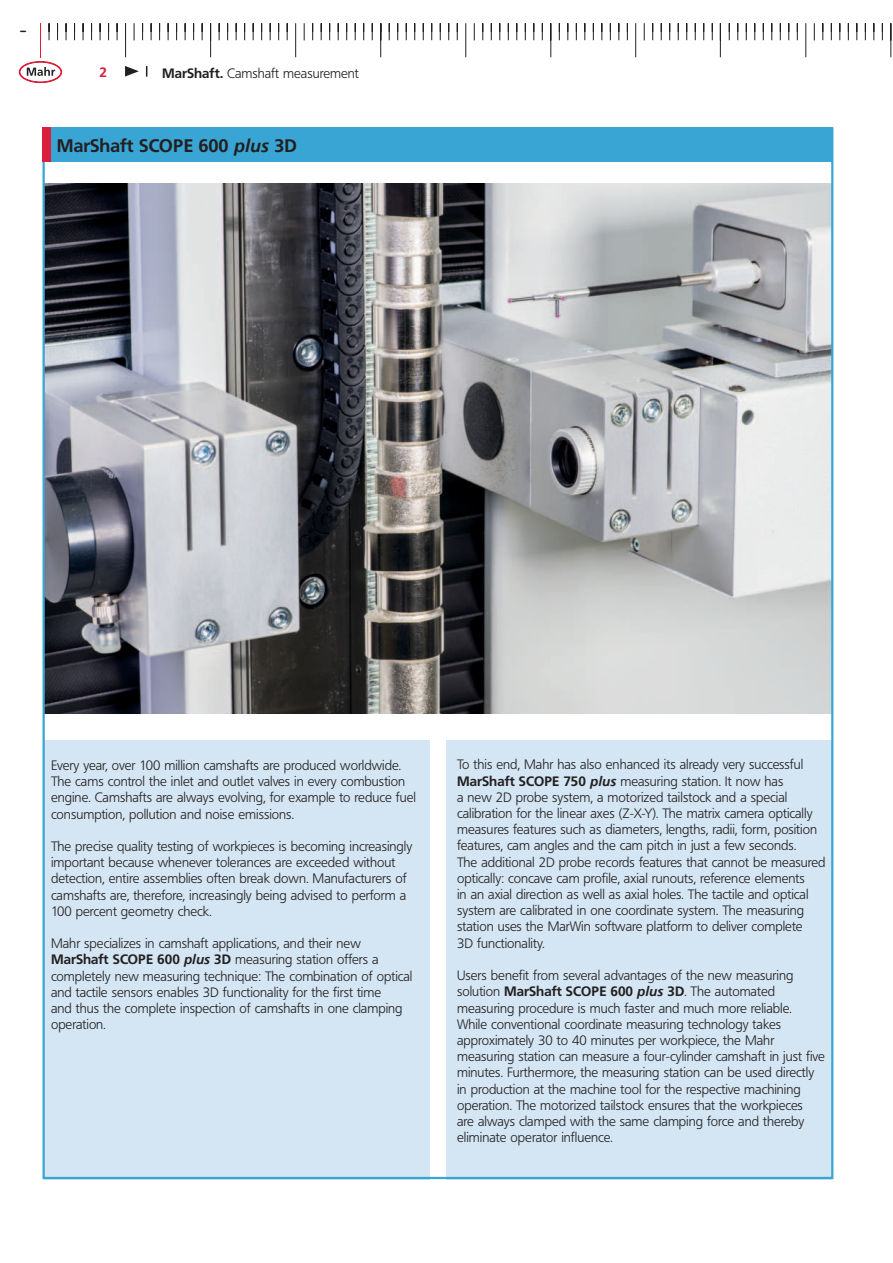
<style>
.page{position:relative;width:893px;height:1263px;background:#fff}
.page>*{position:absolute;margin:0;border:0;box-sizing:border-box;transform-origin:0 0}
.t1{font:700 18px "Frutiger BQ";color:#231f20}
.t2{font:18px "Digital ICG";color:#231f20}
.t3{font:300 13.5px/16.2px "Frutiger BQ";color:#231f20}
.t4{font:700 13.5px "Frutiger BQ";color:#da1f3d}
.s1{font-weight:700}
.s2{font-family:"Frutiger 66";font-style:italic}
.s3{font-family:"Frutiger 66";font-weight:700;font-style:italic}
</style>
<div class="page">
<hr style="left:40px;top:23px;width:1px;height:34px;background:#da1f3d">
<svg style="left:49px;top:23px;width:1px;height:17px"></svg>
<svg style="left:57px;top:23px;width:1px;height:17px"></svg>
<svg style="left:66px;top:23px;width:1px;height:17px"></svg>
<svg style="left:74px;top:23px;width:1px;height:17px"></svg>
<svg style="left:83px;top:23px;width:1px;height:17px"></svg>
<svg style="left:91px;top:23px;width:1px;height:17px"></svg>
<svg style="left:100px;top:23px;width:1px;height:17px"></svg>
<svg style="left:108px;top:23px;width:1px;height:17px"></svg>
<svg style="left:116px;top:23px;width:776px;height:35px"></svg>
<svg style="left:19px;top:61px;width:43px;height:22px"></svg>
<div style="left:43px;top:128px;width:790px;height:34px;background:#39a5d4"></div>
<div style="left:43px;top:740px;width:386px;height:439px;background:#d4e6f3"></div>
<div style="left:446px;top:740px;width:386px;height:439px;background:#d4e6f3"></div>
<img style="left:46px;top:183px;width:784px;height:530px">
<svg style="left:125px;top:66px;width:14px;height:11px"></svg>
<div style="left:43px;top:128px;width:8px;height:34px;background:#da1f3d"></div>
<h1 class="t2" style="left:19px;top:18px;width:10px">-</h1>
<p class="t4" style="left:99px;top:64px;width:9px">2</p>
<p class="t3" style="left:162px;top:65px;width:198px"><span class="s1">MarShaft.</span> Camshaft measurement</p>
<h1 class="t1" style="left:57px;top:135px;width:242px">MarShaft SCOPE 600 <span class="s2">plus</span> 3D</h1>
<p class="t3" style="left:51px;top:757px;width:366px">Every year, over 100 million camshafts are produced worldwide.<br>The cams control the inlet and outlet valves in every combustion engine. Camshafts are always evolving, for example to reduce fuel consumption, pollution and noise emissions.</p>
<p class="t3" style="left:51px;top:838px;width:363px">The precise quality testing of workpieces is becoming increasingly important because whenever tolerances are exceeded without detection, entire assemblies often break down. Manufacturers of camshafts are, therefore, increasingly being advised to perform a 100 percent geometry check.</p>
<p class="t3" style="left:51px;top:935px;width:363px">Mahr specializes in camshaft applications, and their new <span class="s1">MarShaft SCOPE 600</span> <span class="s3">plus</span> <span class="s1">3D</span> measuring station offers a completely new measuring technique: The combination of optical and tactile sensors enables 3D functionality for the first time<br>and thus the complete inspection of camshafts in one clamping operation.</p>
<p class="t3" style="left:457px;top:757px;width:370px">To this end, Mahr has also enhanced its already very successful <span class="s1">MarShaft SCOPE 750</span> <span class="s3">plus</span> measuring station. It now has<br>a new 2D probe system, a motorized tailstock and a special calibration for the linear axes (Z-X-Y). The matrix camera optically measures features such as diameters, lengths, radii, form, position features, cam angles and the cam pitch in just a few seconds.<br>The additional 2D probe records features that cannot be measured optically: concave cam profile, axial runouts, reference elements<br>in an axial direction as well as axial holes. The tactile and optical system are calibrated in one coordinate system. The measuring station uses the MarWin software platform to deliver complete<br>3D functionality.</p>
<p class="t3" style="left:457px;top:967px;width:369px">Users benefit from several advantages of the new measuring solution <span class="s1">MarShaft SCOPE 600</span> <span class="s3">plus</span> <span class="s1">3D</span>. The automated measuring procedure is much faster and much more reliable.<br>While conventional coordinate measuring technology takes approximately 30 to 40 minutes per workpiece, the Mahr measuring station can measure a four-cylinder camshaft in just five minutes. Furthermore, the measuring station can be used directly in production at the machine tool for the respective machining operation. The motorized tailstock ensures that the workpieces<br>are always clamped with the same clamping force and thereby eliminate operator influence.</p>
</div>
